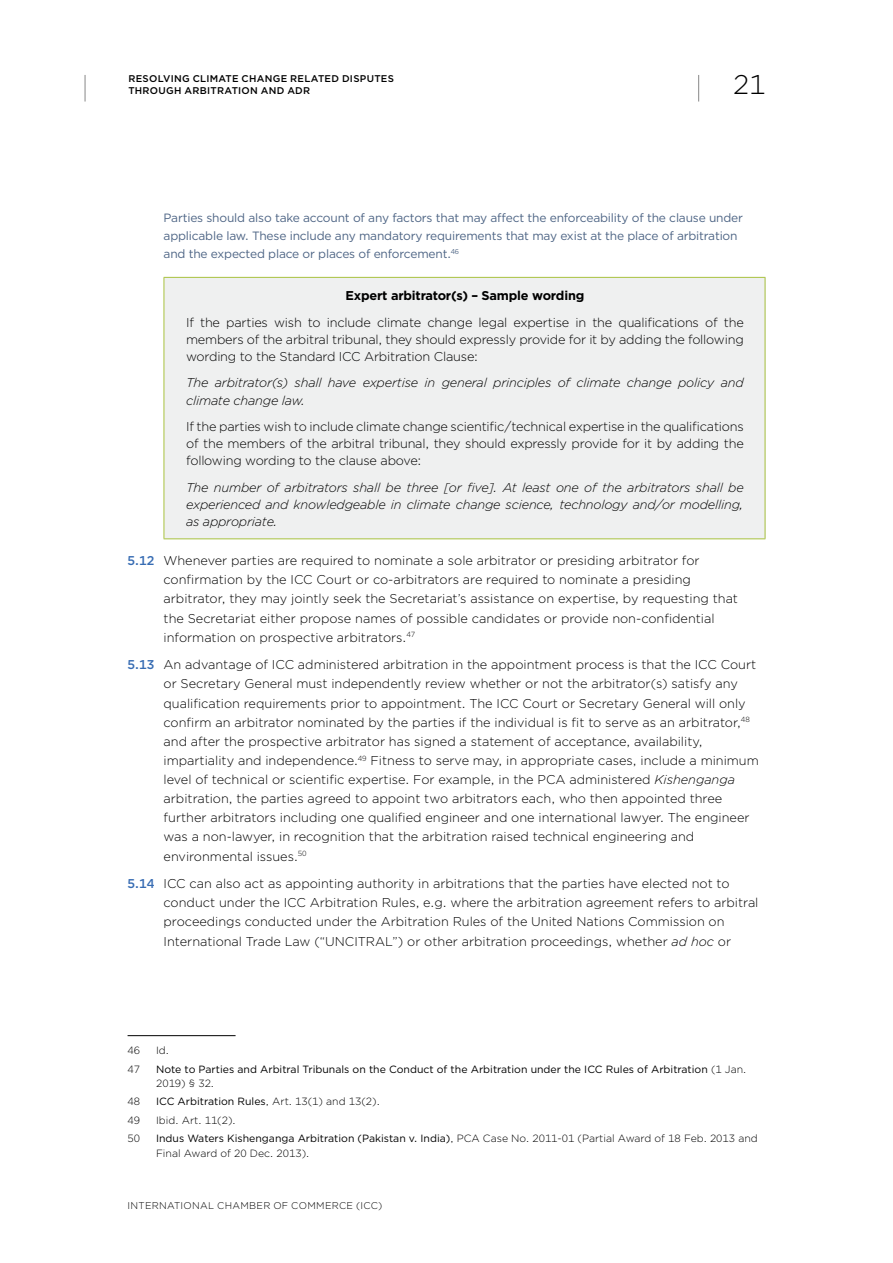
<style>
.page{position:relative;width:893px;height:1263px;background:#fff}
.page>*{position:absolute;margin:0;border:0;box-sizing:border-box;transform-origin:0 0}
.t1{font:300 27px "Gotham";color:#000}
.Body_number_BlueRepo{font:300 12.75px/19.2px "Gotham";color:#000}
.Body_ENCART_Report{font:300 12.75px/17.2px "Gotham";letter-spacing:-.015em;color:#000;text-align:justify}
.Body_ENCART_Report-2{font:italic 300 12.75px/17.2px "Gotham";letter-spacing:-.015em;color:#000}
.Body_ENCART_Report-3{font:700 12.75px "Gotham";letter-spacing:-.015em;color:#000}
.blockquote_REPORT{font:12px/18px "Gotham";letter-spacing:-.015em;color:#4e6585}
.Footnote_Report{font:300 10.5px/14.2px "Gotham";color:#000}
.Footnote_Report-2{font:10.5px/14.2px "Gotham";color:#000}
.t2{font:500 9.75px/12px "Gotham";letter-spacing:.03em;color:#000}
.t3{font:300 9.75px "Gotham";letter-spacing:.03em;color:#000}
.s1{font-weight:500;color:#376cb3}
.s2{font-style:italic}
.s3{font-weight:300}
.s4{font-weight:400}
</style>
<div class="page">
<svg style="left:698px;top:75px;width:1px;height:27px"></svg>
<svg style="left:85px;top:75px;width:1px;height:27px"></svg>
<div style="left:164px;top:277px;width:601px;height:262px;background:#eff0f0"></div>
<hr style="left:164px;top:277px;width:601px;height:1px;background:#a9c23f">
<hr style="left:164px;top:278px;width:1px;height:260px;background:#a9c23f">
<hr style="left:765px;top:278px;width:1px;height:260px;background:#a9c23f">
<hr style="left:164px;top:538px;width:601px;height:1px;background:#a9c23f">
<hr style="left:128px;top:1035px;width:108px;height:1px;background:#000">
<p class="t2" style="left:128px;top:72px;width:267px">RESOLVING CLIMATE CHANGE RELATED DISPUTES<br>THROUGH ARBITRATION AND ADR</p>
<h1 class="t1" style="left:733px;top:67px;width:34px">21</h1>
<p class="blockquote_REPORT" style="left:164px;top:209px;width:581px">Parties should also take account of any factors that may affect the enforceability of the clause under applicable law. These include any mandatory requirements that may exist at the place of arbitration and the expected place or places of enforcement.<sup>46</sup></p>
<p class="Body_ENCART_Report-3" style="left:345px;top:287px;width:240px">Expert arbitrator(s) – Sample wording</p>
<p class="Body_ENCART_Report" style="left:186px;top:313px;width:559px">If the parties wish to include climate change legal expertise in the qualifications of the members of the arbitral tribunal, they should expressly provide for it by adding the following wording to the Standard ICC Arbitration Clause:</p>
<p class="Body_ENCART_Report-2" style="left:186px;top:374px;width:559px">The arbitrator(s) shall have expertise in general principles of climate change policy and climate change law.</p>
<p class="Body_ENCART_Report" style="left:186px;top:417px;width:559px">If the parties wish to include climate change scientific/technical expertise in the qualifications of the members of the arbitral tribunal, they should expressly provide for it by adding the following wording to the clause above:</p>
<p class="Body_ENCART_Report-2" style="left:186px;top:478px;width:559px;text-align:justify">The number of arbitrators shall be three [or five]. At least one of the arbitrators shall be experienced and knowledgeable in climate change science, technology and/or modelling, as appropriate.</p>
<p class="Body_number_BlueRepo" style="left:164px;top:551px;width:576px;text-indent:-36px"><span class="s1">5.12</span> Whenever parties are required to nominate a sole arbitrator or presiding arbitrator for confirmation by the ICC Court or co-arbitrators are required to nominate a presiding arbitrator, they may jointly seek the Secretariat’s assistance on expertise, by requesting that the Secretariat either propose names of possible candidates or provide non‑confidential information on prospective arbitrators.<sup>47</sup></p>
<p class="Body_number_BlueRepo" style="left:164px;top:655px;width:597px;text-indent:-36px"><span class="s1">5.13</span> An advantage of ICC administered arbitration in the appointment process is that the ICC Court or Secretary General must independently review whether or not the arbitrator(s) satisfy any qualification requirements prior to appointment. The ICC Court or Secretary General will only confirm an arbitrator nominated by the parties if the individual is fit to serve as an arbitrator,<sup>48 </sup>and after the prospective arbitrator has signed a statement of acceptance, availability, impartiality and independence.<sup>49</sup> Fitness to serve may, in appropriate cases, include a minimum level of technical or scientific expertise. For example, in the PCA administered <span class="s2">Kishenganga </span>arbitration, the parties agreed to appoint two arbitrators each, who then appointed three further arbitrators including one qualified engineer and one international lawyer. The engineer was a non-lawyer, in recognition that the arbitration raised technical engineering and environmental issues.<sup>50</sup></p>
<p class="Body_number_BlueRepo" style="left:164px;top:874px;width:596px;text-indent:-36px"><span class="s1">5.14</span> ICC can also act as appointing authority in arbitrations that the parties have elected not to conduct under the ICC Arbitration Rules, e.g. where the arbitration agreement refers to arbitral proceedings conducted under the Arbitration Rules of the United Nations Commission on International Trade Law (“UNCITRAL”) or other arbitration proceedings, whether <span class="s2">ad hoc</span> or</p>
<p class="Footnote_Report" style="left:128px;top:1043px;width:14px">46</p>
<p class="Footnote_Report" style="left:156px;top:1043px;width:14px">Id.</p>
<p class="Footnote_Report" style="left:128px;top:1061px;width:14px">47</p>
<p class="Footnote_Report-2" style="left:156px;top:1061px;width:592px">Note to Parties and Arbitral Tribunals on the Conduct of the Arbitration under the ICC Rules of Arbitration <span class="s3">(1 Jan.<br>2019) § 32.</span></p>
<p class="Footnote_Report" style="left:128px;top:1094px;width:14px">48</p>
<p class="Footnote_Report-2" style="left:156px;top:1094px;width:225px">ICC Arbitration Rules<span class="s3">, Art. 13(1) and 13(2).</span></p>
<p class="Footnote_Report" style="left:128px;top:1113px;width:14px">49</p>
<p class="Footnote_Report" style="left:156px;top:1113px;width:81px">Ibid. Art. 11(2).</p>
<p class="Footnote_Report" style="left:128px;top:1131px;width:14px">50</p>
<p class="Footnote_Report" style="left:156px;top:1131px;width:603px"><span class="s4">Indus Waters Kishenganga Arbitration (Pakistan v. India)</span>, PCA Case No. 2011-01 (Partial Award of 18 Feb. 2013 and<br>Final Award of 20 Dec. 2013).</p>
<p class="t3" style="left:128px;top:1199px;width:256px">INTERNATIONAL CHAMBER OF COMMERCE (ICC)</p>
</div>
